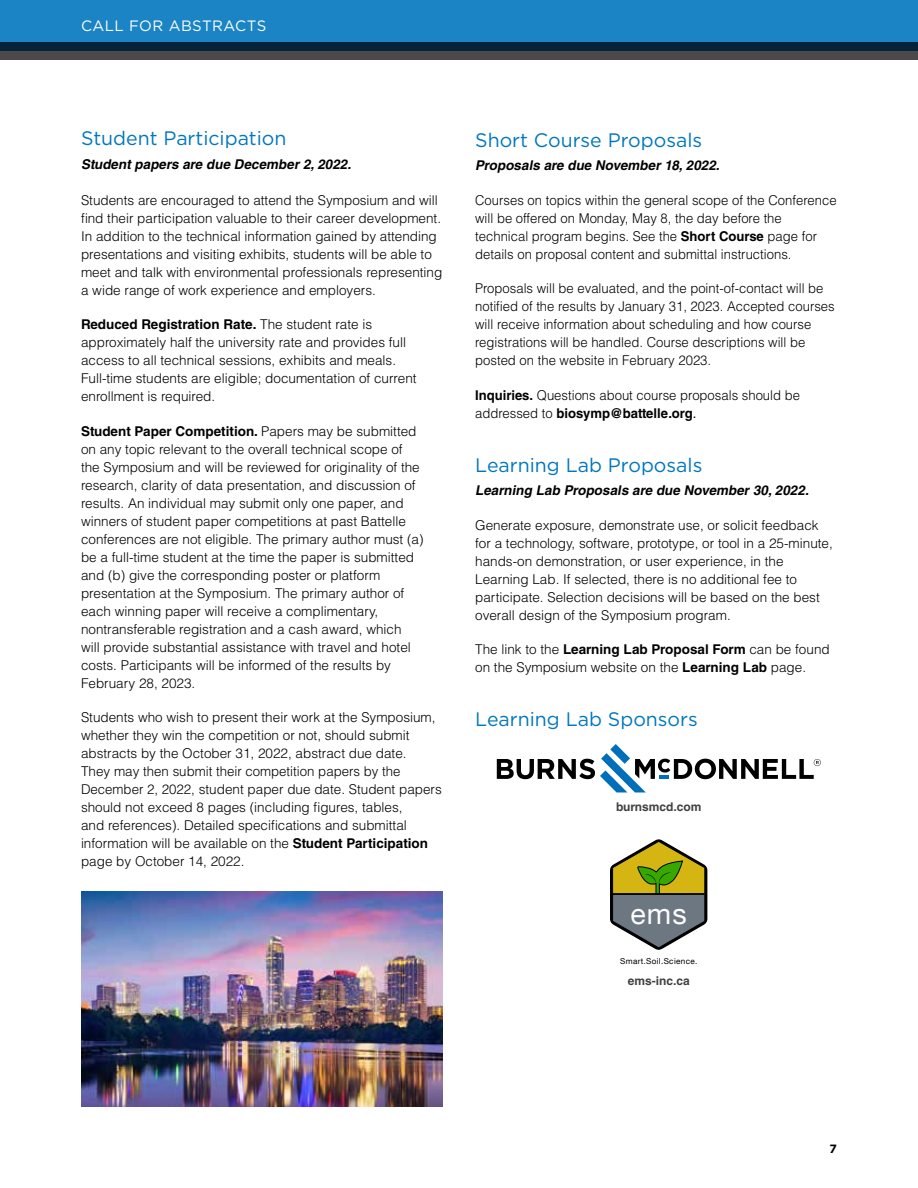
<style>
.page{position:relative;width:918px;height:1188px;background:#fff}
.page>*{position:absolute;margin:0;border:0;box-sizing:border-box;transform-origin:0 0}
.t1{font:28.65px "Helvetica Neue LT Com";color:#fcfcfc}
.t2{font:19.5px "Gotham";color:#0077be}
.t3{font:15px "Gotham";letter-spacing:.03em;color:#fff}
.t4{font:300 13.5px/18px "Helvetica LT Std";color:#000}
.t5{font:italic 700 13.5px "Helvetica LT Std";color:#000}
.t6{font:700 12px "Helvetica LT Std";color:#424042}
.t7{font:700 12px "Gotham";color:#000}
.t8{font:8.1px "Helvetica Neue LT Com";letter-spacing:.04em;color:#000}
.s1{font-weight:700}
.s2{font-weight:400}
</style>
<div class="page">
<div style="left:0;top:0;width:918px;height:51px;background:#1a84c4"></div>
<svg style="left:0;top:42px;width:918px;height:18px;background:#273641"></svg>
<svg style="left:497px;top:744px;width:324px;height:48px"></svg>
<svg style="left:610px;top:839px;width:97px;height:111px"></svg>
<hr style="left:613px;top:893px;width:92px;height:2px;background:#000">
<img style="left:81px;top:891px;width:362px;height:216px">
<p class="t3" style="left:81px;top:16px;width:187px">CALL FOR ABSTRACTS</p>
<h2 class="t2" style="left:81px;top:126px;width:207px">Student Participation</h2>
<p class="t5" style="left:81px;top:156px;width:275px">Student papers are due December 2,2022.</p>
<p class="t4" style="left:81px;top:191px;width:363px">Students are encouraged to attend the Symposium and will find their participation valuable to their career development.<br>In addition to the technical information gained by attending presentations and visiting exhibits, students will be able to meet and talk with environmental professionals representing a wide range of work experience and employers.</p>
<p class="t4" style="left:81px;top:315px;width:337px"><span class="s1">Reduced Registration Rate.</span> The student rate is approximately half the university rate and provides full access to all technical sessions, exhibits and meals.<br>Full-time students are eligible; documentation of current enrollment is required.</p>
<p class="t4" style="left:81px;top:422px;width:344px"><span class="s1">Student Paper Competition.</span> Papers may be submitted on any topic relevant to the overall technical scope of the Symposium and will be reviewed for originality of the research, clarity of data presentation, and discussion of results. An individual may submit only one paper, and winners of student paper competitions at past Battelle conferences are not eligible. The primary author must (a) be a full-time student at the time the paper is submitted and (b) give the corresponding poster or platform presentation at the Symposium. The primary author of each winning paper will receive a complimentary, nontransferable registration and a cash award, which will provide substantial assistance with travel and hotel costs. Participants will be informed of the results by February 28, 2023.</p>
<p class="t4" style="left:81px;top:708px;width:362px">Students who wish to present their work at the Symposium, whether they win the competition or not, should submit abstracts by the October 31, 2022, abstract due date.<br>They may then submit their competition papers by the December 2, 2022, student paper due date. Student papers should not exceed 8 pages (including figures, tables,<br>and references). Detailed specifications and submittal information will be available on the <span class="s1">Student Participation </span>page by October 14, 2022.</p>
<h2 class="t2" style="left:475px;top:127px;width:228px">Short Course Proposals</h2>
<p class="t5" style="left:475px;top:157px;width:249px">Proposals are due November 18,2022.</p>
<p class="t4" style="left:475px;top:191px;width:363px">Courses on topics within the general scope of the Conference will be offered on Monday, May 8, the day before the technical program begins. See the <span class="s1">Short Course</span> page for details on proposal content and submittal instructions.</p>
<p class="t4" style="left:475px;top:279px;width:361px">Proposals will be evaluated, and the point-of-contact will be notified of the results by January 31, 2023. Accepted courses will receive information about scheduling and how course registrations will be handled. Course descriptions will be posted on the website in February 2023.</p>
<p class="t4" style="left:475px;top:386px;width:326px"><span class="s1">Inquiries.</span> Questions about course proposals should be addressed to <span class="s1">biosymp@battelle.org</span><span class="s2">.</span></p>
<h2 class="t2" style="left:475px;top:452px;width:229px">Learning Lab Proposals</h2>
<p class="t5" style="left:475px;top:482px;width:338px">Learning Lab Proposals are due November 30,2022.</p>
<p class="t4" style="left:475px;top:516px;width:359px">Generate exposure, demonstrate use, or solicit feedback for a technology, software, prototype, or tool in a 25-minute, hands-on demonstration, or user experience, in the Learning Lab. If selected, there is no additional fee to participate. Selection decisions will be based on the best overall design of the Symposium program.</p>
<p class="t4" style="left:475px;top:640px;width:356px">The link to the <span class="s1">Learning Lab Proposal Form</span> can be found on the Symposium website on the <span class="s1">Learning Lab</span> page.</p>
<h2 class="t2" style="left:475px;top:707px;width:224px">Learning Lab Sponsors</h2>
<p class="t6" style="left:616px;top:799px;width:87px">burnsmcd.com</p>
<h1 class="t1" style="left:630px;top:896px;width:58px">ems</h1>
<p class="t8" style="left:620px;top:957px;width:79px">Smart.Soil.Science.</p>
<p class="t6" style="left:628px;top:973px;width:64px">ems-inc.ca</p>
<p class="t7" style="left:829px;top:1140px;width:9px">7</p>
</div>
